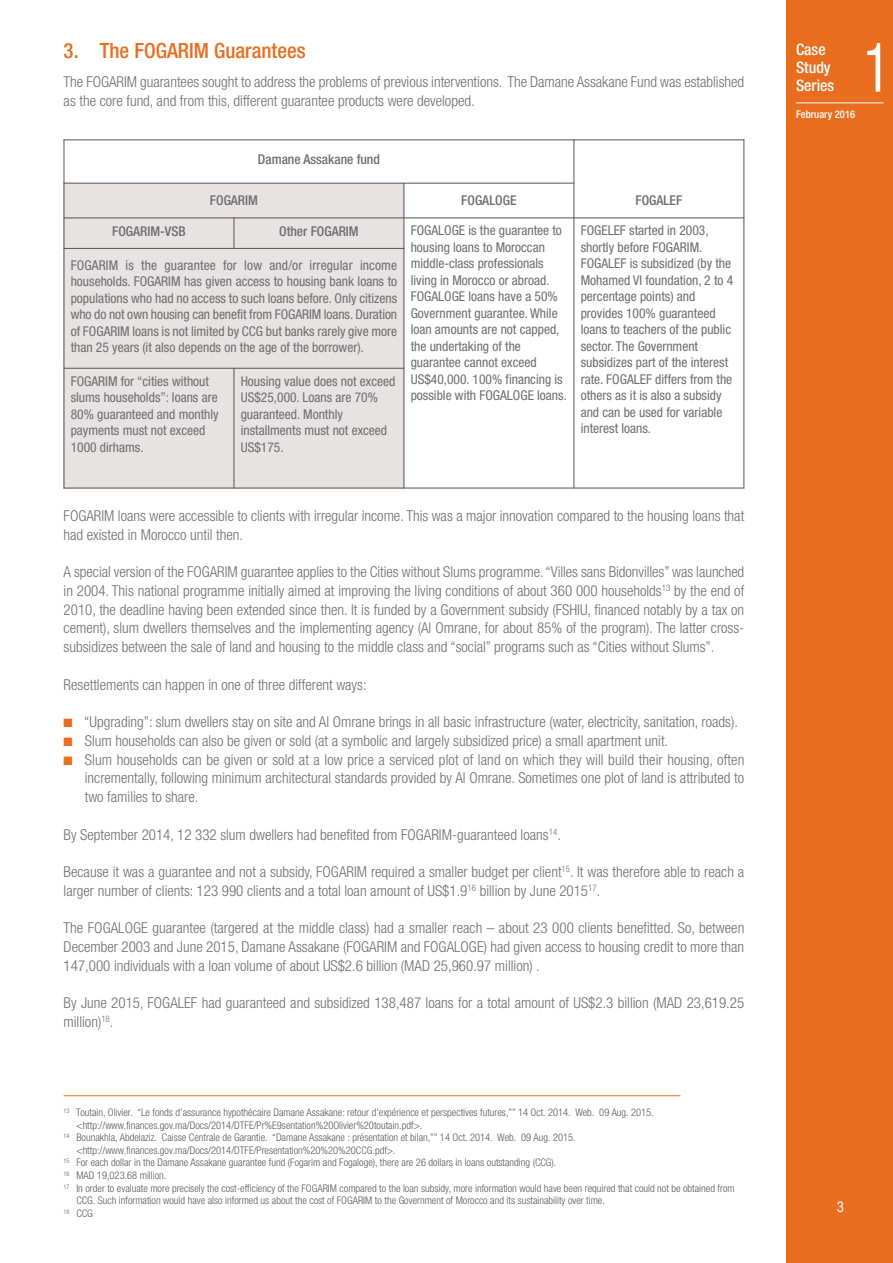
<style>
.page{position:relative;width:893px;height:1263px;background:#fff}
.page>*{position:absolute;margin:0;border:0;box-sizing:border-box;transform-origin:0 0}
.t1{font:condensed 68.85px "Helvetica Neue LT Std";color:#fff;scale:.8 1}
.t2{font:500 condensed 21px "Helvetica Neue LT Std";color:#e96d1f}
.t3{font:500 condensed 15.9px/18px "Helvetica Neue LT Std";color:#fff}
.t4{font:300 condensed 15px/18.8px "Helvetica Neue LT Std";color:#6d6e70}
.t5{font:condensed 15px "Helvetica Neue LT Std";color:#fff}
.t6{font:condensed 13.5px/16.5px "Helvetica Neue LT Std";color:#6d6e70}
.t7{font:500 condensed 13.5px "Helvetica Neue LT Std";color:#6d6e70}
.t8{font:500 condensed 10.65px "Helvetica Neue LT Std";color:#fff}
.t9{font:300 condensed 10.5px "Helvetica Neue LT Std";color:#58595b}
.s1{color:#e96d1f}
</style>
<div class="page">
<div style="left:786px;top:0;width:106px;height:1263px;background:#e96d1f"></div>
<hr style="left:796px;top:102px;width:87px;height:1px;background:#fff">
<div style="left:64px;top:183px;width:340px;height:35px;background:#e6e3e2"></div>
<div style="left:64px;top:218px;width:170px;height:30px;background:#e6e3e2"></div>
<div style="left:234px;top:218px;width:170px;height:30px;background:#e6e3e2"></div>
<div style="left:64px;top:248px;width:340px;height:120px;background:#e6e3e2"></div>
<div style="left:64px;top:368px;width:170px;height:120px;background:#e6e3e2"></div>
<div style="left:234px;top:368px;width:170px;height:120px;background:#e6e3e2"></div>
<hr style="left:64px;top:140px;width:1px;height:348px;background:#5e514e">
<hr style="left:233px;top:218px;width:1px;height:31px;background:#5e514e">
<hr style="left:233px;top:368px;width:1px;height:120px;background:#5e514e">
<hr style="left:403px;top:183px;width:1px;height:305px;background:#5e514e">
<hr style="left:573px;top:140px;width:1px;height:348px;background:#5e514e">
<hr style="left:743px;top:140px;width:1px;height:348px;background:#5e514e">
<hr style="left:64px;top:140px;width:680px;height:1px;background:#5e514e">
<hr style="left:64px;top:183px;width:510px;height:1px;background:#5e514e">
<hr style="left:64px;top:218px;width:680px;height:1px;background:#5e514e">
<hr style="left:64px;top:248px;width:340px;height:1px;background:#5e514e">
<hr style="left:64px;top:368px;width:340px;height:1px;background:#5e514e">
<hr style="left:64px;top:488px;width:680px;height:1px;background:#5e514e">
<hr style="left:64px;top:1095px;width:616px;height:1px;background:#e96d1f">
<h2 class="t2" style="left:64px;top:43px;width:244px">3. The FOGARIM Guarantees</h2>
<p class="t4" style="left:64px;top:74px;width:682px">The FOGARIM guarantees sought to address the problems of previous interventions. The Damane Assakane Fund was established as the core fund, and from this, different guarantee products were developed.</p>
<p class="t7" style="left:258px;top:155px;width:123px">Damane Assakane fund</p>
<p class="t7" style="left:210px;top:195px;width:50px">FOGARIM</p>
<p class="t7" style="left:461px;top:195px;width:57px">FOGALOGE</p>
<p class="t7" style="left:635px;top:195px;width:48px">FOGALEF</p>
<p class="t7" style="left:112px;top:226px;width:75px">FOGARIM-VSB</p>
<p class="t7" style="left:279px;top:226px;width:81px">Other FOGARIM</p>
<p class="t6" style="left:410px;top:224px;width:158px">FOGALOGE is the guarantee to housing loans to Moroccan middle-class professionals living in Morocco or abroad.<br>FOGALOGE loans have a 50%<br>Government guarantee. While loan amounts are not capped, the undertaking of the guarantee cannot exceed<br>US$40,000. 100% financing is possible with FOGALOGE loans.</p>
<p class="t6" style="left:580px;top:224px;width:154px">FOGELEF started in 2003, shortly before FOGARIM.<br>FOGALEF is subsidized (by the<br>Mohamed VI foundation, 2 to 4 percentage points) and provides 100% guaranteed loans to teachers of the public sector. The Government subsidizes part of the interest rate. FOGALEF differs from the others as it is also a subsidy and can be used for variable interest loans.</p>
<p class="t6" style="left:71px;top:258px;width:328px;text-align:justify">FOGARIM is the guarantee for low and/or irregular income households. FOGARIM has given access to housing bank loans to populations who had no access to such loans before. Only citizens who do not own housing can benefit from FOGARIM loans. Duration of FOGARIM loans is not limited by CCG but banks rarely give more than 25 years (it also depends on the age of the borrower).</p>
<p class="t6" style="left:71px;top:374px;width:149px">FOGARIM for “cities without slums households”: loans are<br>80% guaranteed and monthly payments must not exceed<br>1000 dirhams.</p>
<p class="t6" style="left:241px;top:374px;width:156px">Housing value does not exceed<br>US$25,000. Loans are 70% guaranteed. Monthly installments must not exceed<br>US$175.</p>
<p class="t4" style="left:64px;top:507px;width:682px">FOGARIM loans were accessible to clients with irregular income. This was a major innovation compared to the housing loans that had existed in Morocco until then.</p>
<p class="t4" style="left:64px;top:564px;width:682px;text-align:justify">A special version of the FOGARIM guarantee applies to the Cities without Slums programme. “Villes sans Bidonvilles” was launched in 2004. This national programme initially aimed at improving the living conditions of about 360 000 households<sup>13</sup> by the end of 2010, the deadline having been extended since then. It is funded by a Government subsidy (FSHIU, financed notably by a tax on cement), slum dwellers themselves and the implementing agency (Al Omrane, for about 85% of the program). The latter cross&shy;subsidizes between the sale of land and housing to the middle class and “social” programs such as “Cities without Slums”.</p>
<p class="t4" style="left:64px;top:676px;width:304px">Resettlements can happen in one of three different ways:</p>
<p class="t4" style="left:64px;top:714px;width:675px"><span class="s1">■</span> “Upgrading”: slum dwellers stay on site and Al Omrane brings in all basic infrastructure (water, electricity, sanitation, roads).</p>
<p class="t4" style="left:64px;top:732px;width:606px"><span class="s1">■</span> Slum households can also be given or sold (at a symbolic and largely subsidized price) a small apartment unit.</p>
<p class="t4" style="left:85px;top:751px;width:661px;text-align:justify;text-indent:-21px"><span class="s1">■</span> Slum households can be given or sold at a low price a serviced plot of land on which they will build their housing, often incrementally, following minimum architectural standards provided by Al Omrane. Sometimes one plot of land is attributed to two families to share.</p>
<p class="t4" style="left:64px;top:826px;width:499px">By September 2014, 12 332 slum dwellers had benefited from FOGARIM-guaranteed loans<sup>14</sup>.</p>
<p class="t4" style="left:64px;top:864px;width:682px">Because it was a guarantee and not a subsidy, FOGARIM required a smaller budget per client<sup>15</sup>. It was therefore able to reach a larger number of clients: 123 990 clients and a total loan amount of US$1.9<sup>16</sup> billion by June 2015<sup>17</sup>.</p>
<p class="t4" style="left:64px;top:920px;width:682px;text-align:justify">The FOGALOGE guarantee (targered at the middle class) had a smaller reach – about 23 000 clients benefitted. So, between December 2003 and June 2015, Damane Assakane (FOGARIM and FOGALOGE) had given access to housing credit to more than 147,000 individuals with a loan volume of about US$2.6 billion (MAD 25,960.97 million) .</p>
<p class="t4" style="left:64px;top:995px;width:682px">By June 2015, FOGALEF had guaranteed and subsidized 138,487 loans for a total amount of US$2.3 billion (MAD 23,619.25 million)<sup>18</sup>.</p>
<p class="t9" style="left:64px;top:1108px;width:591px"><sup>13</sup> Toutain, Olivier. “Le fonds d’assurance hypothécaire Damane Assakane: retour d’expérience et perspectives futures,”” 14 Oct. 2014. Web. 09 Aug. 2015.</p>
<p class="t9" style="left:76px;top:1121px;width:347px">&lt;http://www.finances.gov.ma/Docs/2014/DTFE/Pr%E9sentation%20Olivier%20toutain.pdf&gt;.</p>
<p class="t9" style="left:64px;top:1134px;width:513px"><sup>14</sup> Bounakhla, Abdelaziz. Caisse Centrale de Garantie. “Damane Assakane : présentation et bilan,”” 14 Oct. 2014. Web. 09 Aug. 2015.</p>
<p class="t9" style="left:76px;top:1146px;width:321px">&lt;http://www.finances.gov.ma/Docs/2014/DTFE/Presentation%20%20%20CCG.pdf&gt;.</p>
<p class="t9" style="left:64px;top:1159px;width:494px"><sup>15</sup> For each dollar in the Damane Assakane guarantee fund (Fogarim and Fogaloge), there are 26 dollars in loans outstanding (CCG).</p>
<p class="t9" style="left:64px;top:1171px;width:104px"><sup>16</sup> MAD 19,023.68 million.</p>
<p class="t9" style="left:64px;top:1184px;width:672px"><sup>17</sup> In order to evaluate more precisely the cost-efficiency of the FOGARIM compared to the loan subsidy, more information would have been required that could not be obtained from</p>
<p class="t9" style="left:76px;top:1197px;width:530px">CCG. Such information would have also informed us about the cost of FOGARIM to the Government of Morocco and its sustainability over time.</p>
<p class="t9" style="left:64px;top:1209px;width:31px"><sup>18</sup> CCG</p>
<p class="t3" style="left:796px;top:42px;width:40px">Case<br>Study<br>Series</p>
<h1 class="t1" style="left:863px;top:43px;width:35px">1</h1>
<p class="t8" style="left:796px;top:110px;width:61px">February 2016</p>
<p class="t5" style="left:836px;top:1202px;width:9px">3</p>
</div>
